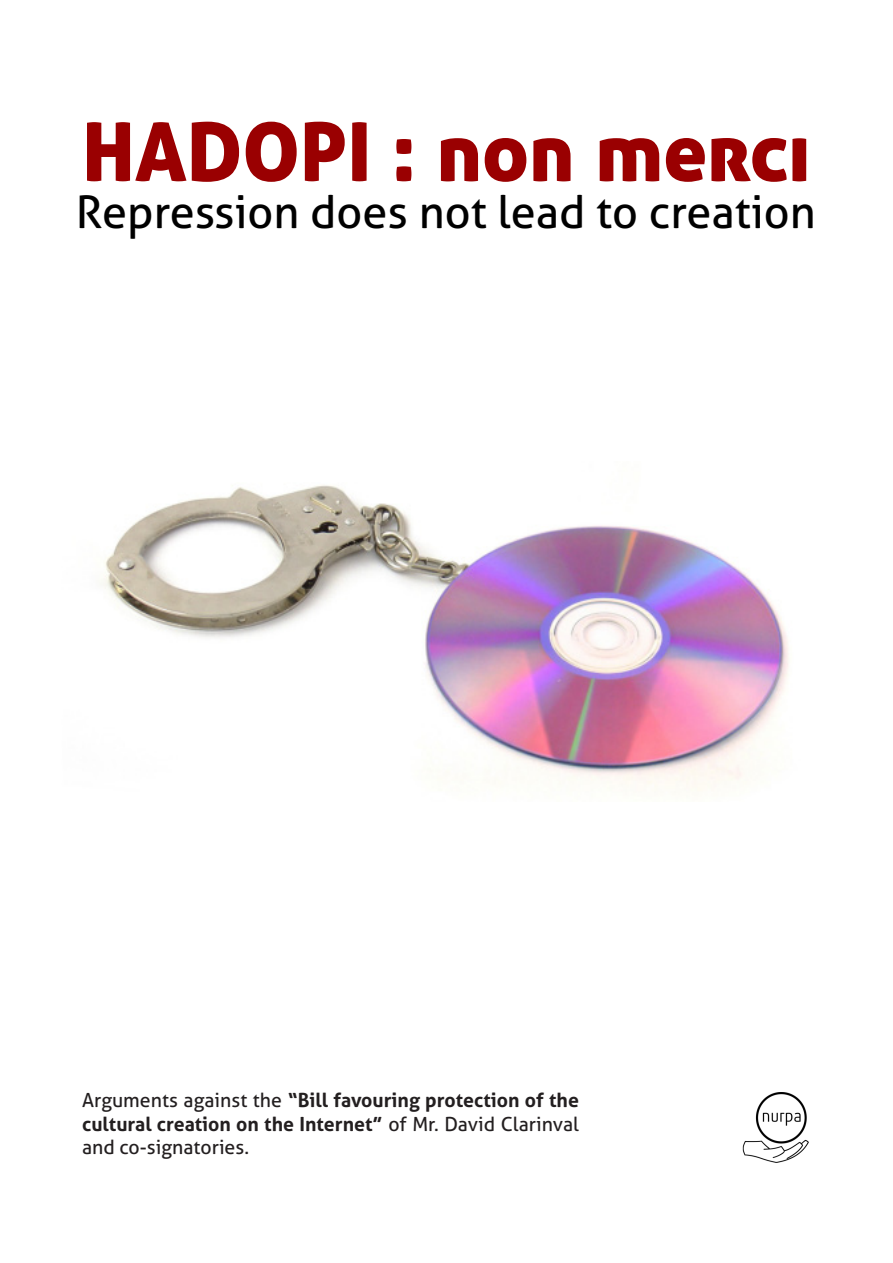
<style>
.page{position:relative;width:893px;height:1263px;background:#fff}
.page>*{position:absolute;margin:0;border:0;box-sizing:border-box;transform-origin:0 0}
.t1{font:81px "Aller Display";color:#9a0001}
.t2{font:45px "Aller";color:#000}
.t3{font:700 19.5px/23.4px "Aller";color:#231f20;text-align:justify}
.s1{font-weight:400}
</style>
<div class="page">
<img style="left:100px;top:485px;width:689px;height:307px">
<img style="left:742px;top:1093px;width:67px;height:69px">
<h1 class="t1" style="left:82px;top:100px;width:730px">HADOPI : non merci</h1>
<h2 class="t2" style="left:76px;top:185px;width:741px">Repression does not lead to creation</h2>
<p class="t3" style="left:82px;top:1088px;width:498px"><span class="s1">Arguments against the</span> “Bill favouring protection of the cultural creation on the Internet” <span class="s1">of Mr. David Clarinval and co-signatories.</span></p>
</div>
